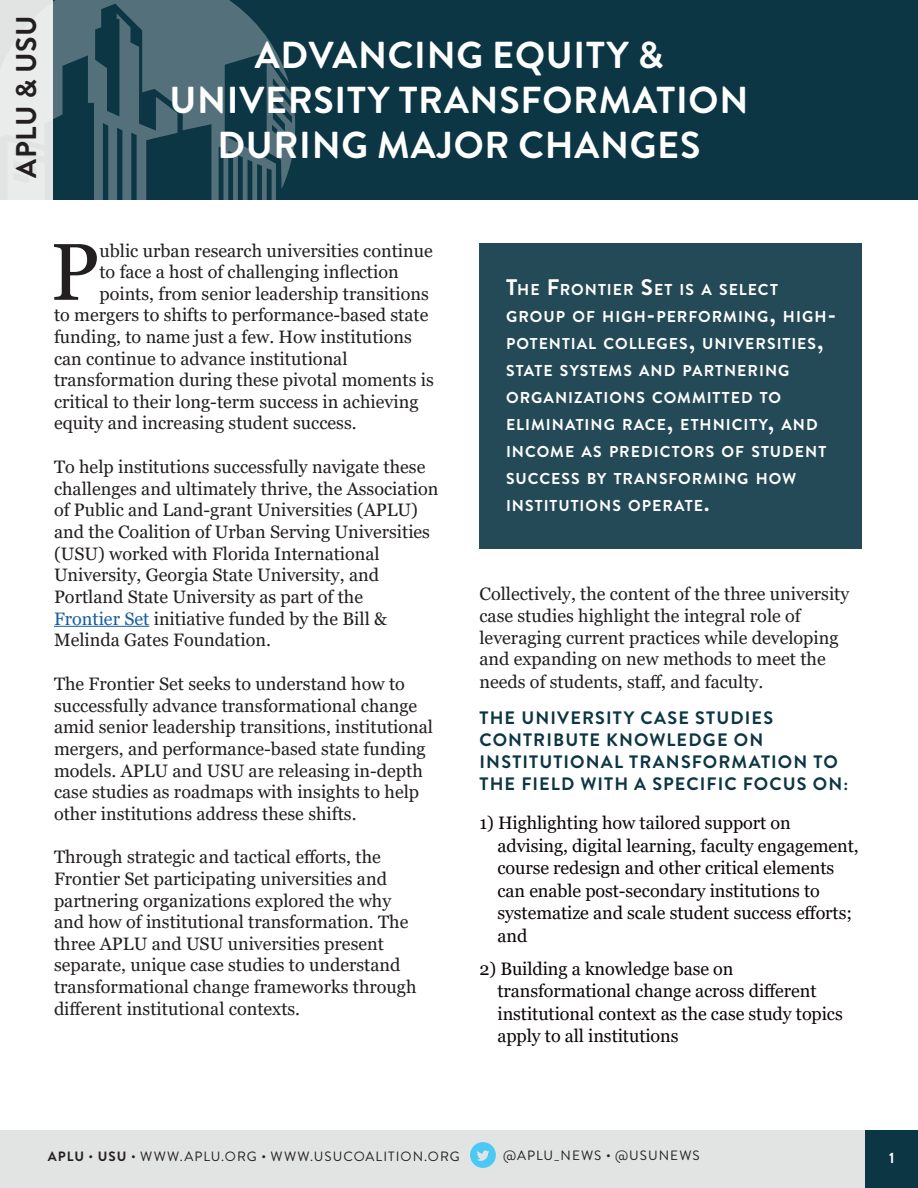
<style>
.page{position:relative;width:918px;height:1188px;background:#fff}
.page>*{position:absolute;margin:0;border:0;box-sizing:border-box;transform-origin:0 0}
._02_Body{font:80.4px "Georgia";color:#231f20}
.t1{font:700 37.5px/45px "Brandon Grotesque";letter-spacing:.02em;color:#fff;text-align:center}
.t2{font:700 28.5px "Brandon Grotesque";letter-spacing:.02em;color:#231f20}
._02_Body-2{font:18px/21.6px "Georgia";color:#231f20}
._03_Key_Takeaways_bu{font:18px/22.5px "Georgia";letter-spacing:-.005em;color:#0d0608}
._03_Key_Takeaways_he{font:700 18px/21.9px "Brandon Grotesque";letter-spacing:.065em;color:#0c3644}
._03_Key_Takeaways_he-2{font:700 15.75px/27px "Brandon Grotesque";letter-spacing:.065em;color:#fff}
.t3{font:700 15px "Brandon Grotesque";color:#fff}
.t4{font:13.5px "Brandon Grotesque";letter-spacing:.075em;color:#231f20}
.s1{color:#175d9e}
.s2{font-size:22.5px}
.s3{font-weight:700}
</style>
<div class="page">
<div style="left:0;top:0;width:918px;height:200px;background:#0c3644"></div>
<div style="left:0;top:1130px;width:918px;height:58px;background:#e2e3e3"></div>
<div style="left:866px;top:1130px;width:52px;height:58px;background:#0c3644"></div>
<svg style="left:470px;top:1142px;width:26px;height:26px"></svg>
<svg style="left:289px;top:90px;width:6px;height:79px"></svg>
<svg style="left:0;top:0;width:289px;height:200px"></svg>
<div style="left:479px;top:243px;width:383px;height:306px;background:#244a57"></div>
<hr style="left:54px;top:626px;width:95px;height:1px;background:#175d9e">
<h3 class="t2" style="left:6px;top:178px;width:164px;rotate:-90deg">APLU &amp; USU</h3>
<h2 class="t1" style="left:169px;top:33px;width:580px">ADVANCING EQUITY &amp;<br>UNIVERSITY TRANSFORMATION<br>DURING MAJOR CHANGES</h2>
<p class="_02_Body" style="left:50px;top:223px;width:51px">P</p>
<p class="_02_Body-2" style="left:99px;top:240px;width:335px">ublic urban research universities continue</p>
<p class="_02_Body-2" style="left:99px;top:262px;width:301px">to face a host of challenging inflection</p>
<p class="_02_Body-2" style="left:99px;top:283px;width:331px">points, from senior leadership transitions</p>
<p class="_02_Body-2" style="left:54px;top:305px;width:376px">to mergers to shifts to performance-based state</p>
<p class="_02_Body-2" style="left:54px;top:326px;width:359px">funding, to name just a few. How institutions</p>
<p class="_02_Body-2" style="left:54px;top:348px;width:295px">can continue to advance institutional</p>
<p class="_02_Body-2" style="left:54px;top:370px;width:381px">transformation during these pivotal moments is</p>
<p class="_02_Body-2" style="left:54px;top:391px;width:366px">critical to their long-term success in achieving</p>
<p class="_02_Body-2" style="left:54px;top:413px;width:304px">equity and increasing student success.</p>
<p class="_02_Body-2" style="left:54px;top:457px;width:386px">To help institutions successfully navigate these challenges and ultimately thrive, the Association of Public and Land-grant Universities (APLU) and the Coalition of Urban Serving Universities (USU) worked with Florida International University, Georgia State University, and Portland State University as part of the</p>
<p class="_02_Body-2" style="left:54px;top:608px;width:334px"><span class="s1">Frontier Set</span> initiative funded by the Bill &amp;<br>Melinda Gates Foundation.</p>
<p class="_02_Body-2" style="left:54px;top:673px;width:381px">The Frontier Set seeks to understand how to successfully advance transformational change amid senior leadership transitions, institutional mergers, and performance-based state funding models. APLU and USU are releasing in-depth case studies as roadmaps with insights to help other institutions address these shifts.</p>
<p class="_02_Body-2" style="left:54px;top:847px;width:364px">Through strategic and tactical efforts, the Frontier Set participating universities and partnering organizations explored the why and how of institutional transformation. The three APLU and USU universities present separate, unique case studies to understand transformational change frameworks through different institutional contexts.</p>
<p class="_03_Key_Takeaways_he-2" style="left:506px;top:276px;width:332px"><span class="s2">T</span>HE <span class="s2">F</span>RONTIER <span class="s2">S</span>ET IS A SELECT<br>GROUP OF HIGH<span class="s2">-</span>PERFORMING<span class="s2">,</span> HIGH<span class="s2">-<br></span>POTENTIAL COLLEGES<span class="s2">,</span> UNIVERSITIES<span class="s2">,<br></span>STATE SYSTEMS AND PARTNERING<br>ORGANIZATIONS COMMITTED TO<br>ELIMINATING RACE<span class="s2">,</span> ETHNICITY<span class="s2">,</span> AND<br>INCOME AS PREDICTORS OF STUDENT<br>SUCCESS BY TRANSFORMING HOW<br>INSTITUTIONS OPERATE<span class="s2">.</span></p>
<p class="_02_Body-2" style="left:479px;top:584px;width:371px">Collectively, the content of the three university case studies highlight the integral role of leveraging current practices while developing and expanding on new methods to meet the needs of students, staff, and faculty.</p>
<p class="_03_Key_Takeaways_he" style="left:480px;top:707px;width:370px">THE UNIVERSITY CASE STUDIES<br>CONTRIBUTE KNOWLEDGE ON<br>INSTITUTIONAL TRANSFORMATION TO<br>THE FIELD WITH A SPECIFIC FOCUS ON:</p>
<p class="_03_Key_Takeaways_bu" style="left:497px;top:812px;width:363px;text-indent:-18px">1) Highlighting how tailored support on advising, digital learning, faculty engagement, course redesign and other critical elements can enable post-secondary institutions to systematize and scale student success efforts; and</p>
<p class="_03_Key_Takeaways_bu" style="left:497px;top:957px;width:347px;text-indent:-18px">2) Building a knowledge base on transformational change across different institutional context as the case study topics apply to all institutions</p>
<p class="t4" style="left:48px;top:1148px;width:414px"><span class="s3">APLU</span> • <span class="s3">USU</span> • WWW.APLU.ORG • WWW.USUCOALITION.ORG</p>
<p class="t4" style="left:503px;top:1146px;width:198px">@APLU_NEWS • @USUNEWS</p>
<p class="t3" style="left:889px;top:1148px;width:7px">1</p>
</div>
